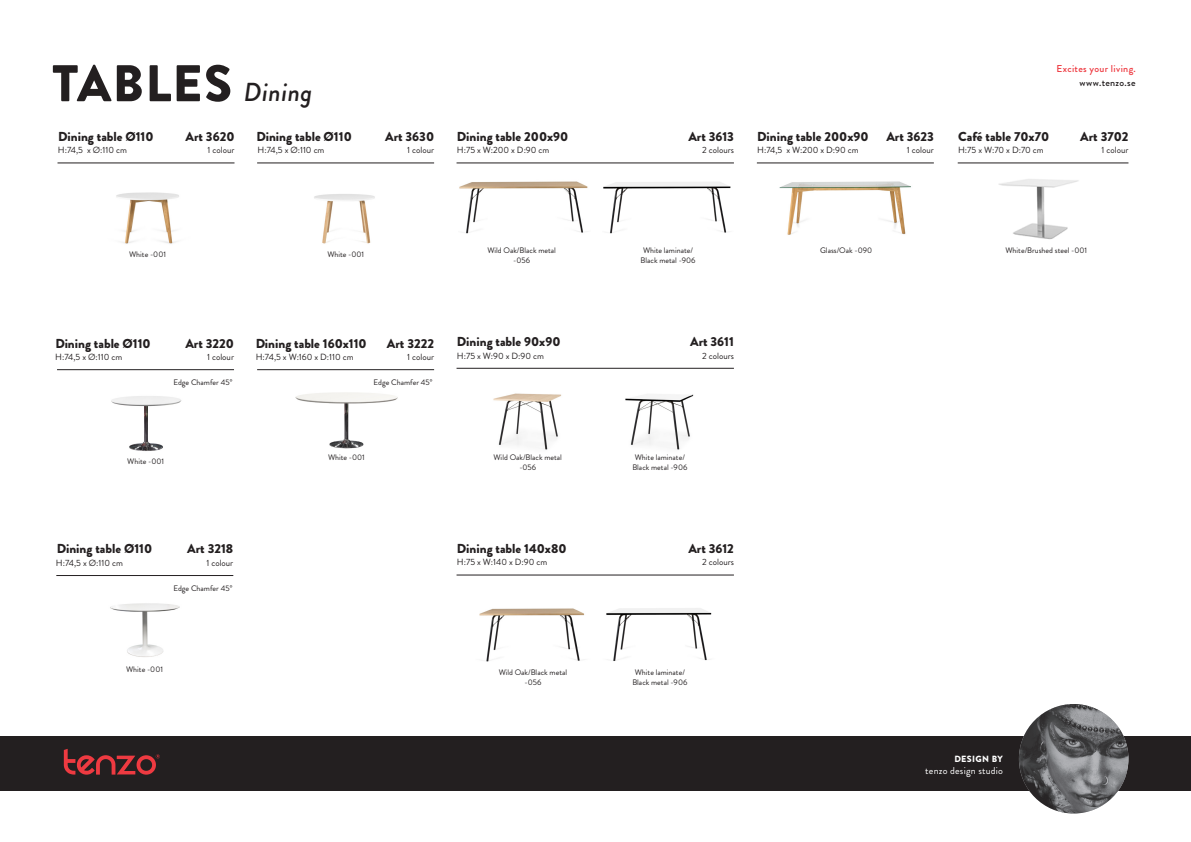
<style>
.page{position:relative;width:1191px;height:842px;background:#fff}
.page>*{position:absolute;margin:0;border:0;box-sizing:border-box;transform-origin:0 0}
.t1{font:900 51.5px "Brandon Grotesque";letter-spacing:.025em;color:#231f20}
.t2{font:italic 500 26px "Brandon Grotesque";letter-spacing:.02em;color:#231f20}
.t3{font:900 13px "Brandon Grotesque";color:#231f20}
.t4{font:10px "Brandon Grotesque";letter-spacing:.02em;color:#fff}
.t5{font:500 10px "Brandon Grotesque";letter-spacing:.03em;color:#ee3a41}
.t6{font:500 10px "Brandon Grotesque";letter-spacing:.035em;color:#231f20}
.t7{font:9px "Brandon Grotesque";color:#231f20}
.t8{font:900 9px "Brandon Grotesque";letter-spacing:.04em;color:#fff}
.t9{font:8px "Brandon Grotesque";color:#231f20}
</style>
<div class="page">
<div style="left:0;top:736px;width:1191px;height:55px;background:#231f20"></div>
<svg style="left:64px;top:749px;width:96px;height:26px"></svg>
<img style="left:1019px;top:704px;width:109px;height:109px;border-radius:55px">
<img style="left:999px;top:179px;width:80px;height:61px">
<img style="left:479px;top:608px;width:106px;height:54px">
<img style="left:606px;top:608px;width:106px;height:53px">
<img style="left:493px;top:393px;width:69px;height:57px">
<img style="left:625px;top:394px;width:69px;height:56px">
<img style="left:314px;top:194px;width:61px;height:50px">
<img style="left:116px;top:192px;width:63px;height:52px">
<img style="left:295px;top:392px;width:103px;height:57px">
<hr style="left:456px;top:368px;width:278px;height:1px;background:#231f20">
<hr style="left:456px;top:574px;width:278px;height:1px;background:#231f20">
<hr style="left:456px;top:162px;width:278px;height:1px;background:#231f20">
<hr style="left:957px;top:162px;width:171px;height:1px;background:#231f20">
<img style="left:779px;top:181px;width:132px;height:54px">
<hr style="left:57px;top:369px;width:177px;height:1px;background:#231f20">
<hr style="left:757px;top:162px;width:177px;height:1px;background:#231f20">
<hr style="left:257px;top:369px;width:177px;height:1px;background:#231f20">
<hr style="left:56px;top:575px;width:177px;height:1px;background:#231f20">
<img style="left:110px;top:603px;width:70px;height:54px">
<img style="left:111px;top:396px;width:71px;height:55px">
<hr style="left:257px;top:162px;width:177px;height:1px;background:#231f20">
<hr style="left:57px;top:162px;width:177px;height:1px;background:#231f20">
<img style="left:459px;top:181px;width:129px;height:53px">
<img style="left:603px;top:182px;width:128px;height:52px">
<h1 class="t1" style="left:52px;top:47px;width:182px">TABLES</h1>
<p class="t2" style="left:244px;top:74px;width:70px">Dining</p>
<p class="t5" style="left:1056px;top:62px;width:80px">Excites your living.</p>
<p class="t6" style="left:1079px;top:76px;width:57px">www.tenzo.se</p>
<p class="t3" style="left:58px;top:127px;width:97px">Dining table Ø110</p>
<p class="t3" style="left:256px;top:127px;width:97px">Dining table Ø110</p>
<p class="t3" style="left:186px;top:127px;width:50px">Art 3620</p>
<p class="t3" style="left:385px;top:127px;width:50px">Art 3630</p>
<p class="t3" style="left:457px;top:127px;width:113px">Dining table 200x90</p>
<p class="t3" style="left:688px;top:127px;width:47px">Art 3613</p>
<p class="t3" style="left:757px;top:127px;width:113px">Dining table 200x90</p>
<p class="t3" style="left:886px;top:127px;width:49px">Art 3623</p>
<p class="t3" style="left:958px;top:127px;width:92px">Café table 70x70</p>
<p class="t3" style="left:1080px;top:127px;width:50px">Art 3702</p>
<p class="t7" style="left:58px;top:144px;width:70px">H:74,5 x Ø:110 cm</p>
<p class="t7" style="left:257px;top:144px;width:68px">H:74,5 x Ø:110 cm</p>
<p class="t7" style="left:208px;top:144px;width:28px">1 colour</p>
<p class="t7" style="left:407px;top:144px;width:28px">1 colour</p>
<p class="t7" style="left:457px;top:144px;width:94px">H:75 x W:200 x D:90 cm</p>
<p class="t7" style="left:702px;top:144px;width:33px">2 colours</p>
<p class="t7" style="left:757px;top:144px;width:103px">H:74,5 x W:200 x D:90 cm</p>
<p class="t7" style="left:907px;top:144px;width:28px">1 colour</p>
<p class="t7" style="left:958px;top:144px;width:87px">H:75 x W:70 x D:70 cm</p>
<p class="t7" style="left:1101px;top:144px;width:28px">1 colour</p>
<p class="t9" style="left:129px;top:249px;width:38px">White -001</p>
<p class="t9" style="left:327px;top:249px;width:38px">White -001</p>
<p class="t9" style="left:487px;top:245px;width:70px">Wild Oak/Black metal</p>
<p class="t9" style="left:513px;top:255px;width:18px">-056</p>
<p class="t9" style="left:643px;top:245px;width:52px">White laminate/</p>
<p class="t9" style="left:640px;top:255px;width:57px">Black metal -906</p>
<p class="t9" style="left:820px;top:245px;width:53px">Glass/Oak -090</p>
<p class="t9" style="left:1005px;top:245px;width:83px">White/Brushed steel -001</p>
<p class="t3" style="left:55px;top:334px;width:97px">Dining table Ø110</p>
<p class="t3" style="left:256px;top:334px;width:113px">Dining table 160x110</p>
<p class="t3" style="left:185px;top:334px;width:50px">Art 3220</p>
<p class="t3" style="left:387px;top:334px;width:49px">Art 3222</p>
<p class="t7" style="left:55px;top:351px;width:68px">H:74,5 x Ø:110 cm</p>
<p class="t7" style="left:207px;top:351px;width:28px">1 colour</p>
<p class="t7" style="left:256px;top:351px;width:99px">H:74,5 x W:160 x D:110 cm</p>
<p class="t7" style="left:407px;top:351px;width:28px">1 colour</p>
<p class="t3" style="left:457px;top:332px;width:105px">Dining table 90x90</p>
<p class="t7" style="left:457px;top:349px;width:88px">H:75 x W:90 x D:90 cm</p>
<p class="t3" style="left:690px;top:332px;width:45px">Art 3611</p>
<p class="t7" style="left:702px;top:349px;width:33px">2 colours</p>
<p class="t9" style="left:173px;top:377px;width:60px">Edge Chamfer 45°</p>
<p class="t9" style="left:373px;top:377px;width:60px">Edge Chamfer 45°</p>
<p class="t9" style="left:127px;top:455px;width:38px">White -001</p>
<p class="t9" style="left:328px;top:452px;width:38px">White -001</p>
<p class="t9" style="left:493px;top:452px;width:70px">Wild Oak/Black metal</p>
<p class="t9" style="left:519px;top:461px;width:18px">-056</p>
<p class="t9" style="left:635px;top:452px;width:52px">White laminate/</p>
<p class="t9" style="left:632px;top:461px;width:57px">Black metal -906</p>
<p class="t3" style="left:57px;top:540px;width:97px">Dining table Ø110</p>
<p class="t7" style="left:56px;top:556px;width:68px">H:74,5 x Ø:110 cm</p>
<p class="t3" style="left:187px;top:540px;width:47px">Art 3218</p>
<p class="t7" style="left:206px;top:556px;width:28px">1 colour</p>
<p class="t3" style="left:457px;top:539px;width:111px">Dining table 140x80</p>
<p class="t7" style="left:457px;top:556px;width:92px">H:75 x W:140 x D:90 cm</p>
<p class="t3" style="left:688px;top:539px;width:47px">Art 3612</p>
<p class="t7" style="left:702px;top:556px;width:33px">2 colours</p>
<p class="t9" style="left:173px;top:582px;width:60px">Edge Chamfer 45°</p>
<p class="t9" style="left:126px;top:664px;width:38px">White -001</p>
<p class="t9" style="left:499px;top:667px;width:70px">Wild Oak/Black metal</p>
<p class="t9" style="left:524px;top:676px;width:18px">-056</p>
<p class="t9" style="left:635px;top:667px;width:52px">White laminate/</p>
<p class="t9" style="left:632px;top:676px;width:57px">Black metal -906</p>
<p class="t8" style="left:954px;top:753px;width:50px">DESIGN BY</p>
<p class="t4" style="left:925px;top:764px;width:79px">tenzo design studio</p>
<p class="t4" style="left:980px;top:764px;width:19px">Tenz</p>
</div>
